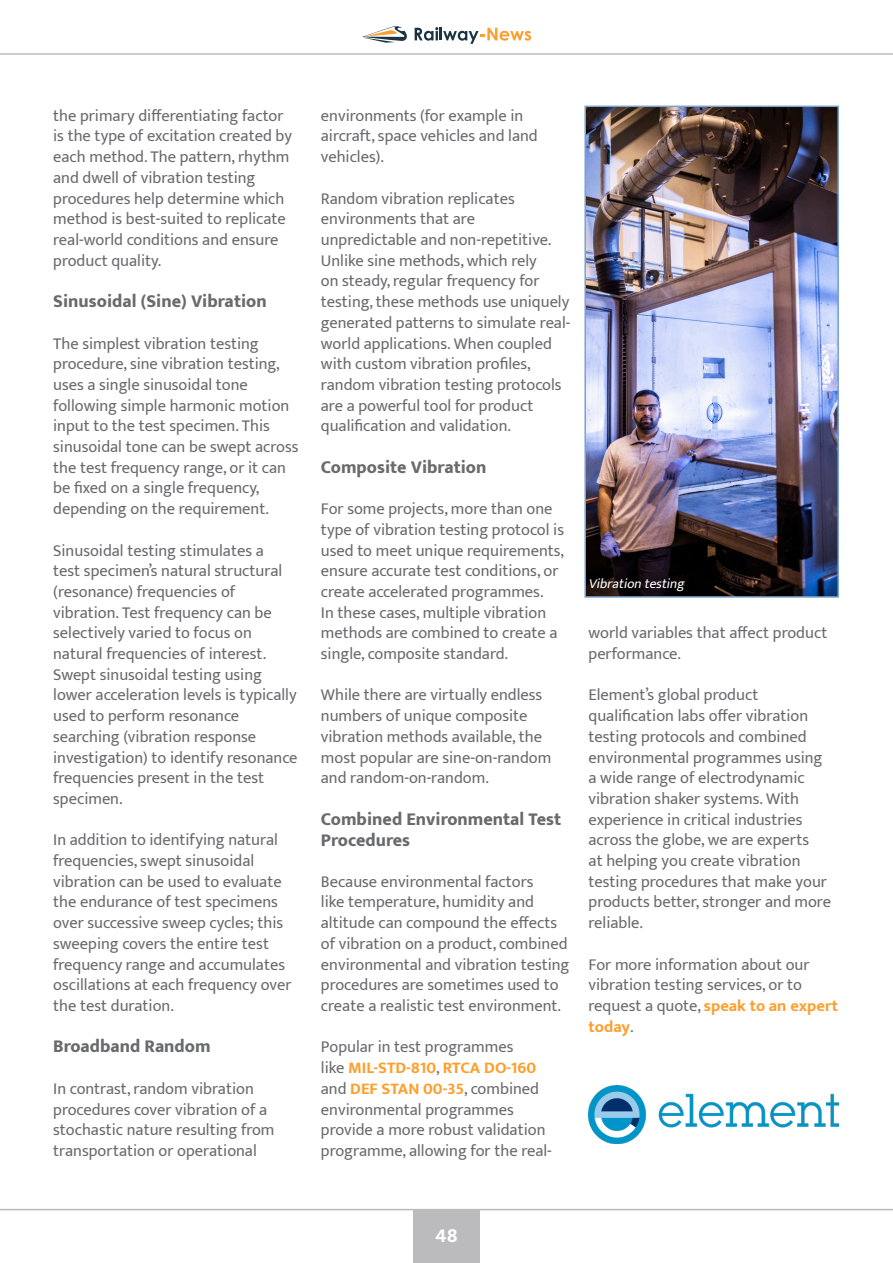
<style>
.page{position:relative;width:893px;height:1263px;background:#fff}
.page>*{position:absolute;margin:0;border:0;box-sizing:border-box;transform-origin:0 0}
.t1{font:700 21px "Mukta Mahee";color:#fff}
.t2{font:800 18px/21.6px "Mukta";color:#696a6d}
.t3{font:16.5px/20.7px "Mukta";color:#696a6d}
.t4{font:italic 13.5px "Mukta";color:#fff}
.s1{font-weight:700;color:#fe9e2b}
</style>
<div class="page">
<svg style="left:362px;top:26px;width:45px;height:17px"></svg>
<svg style="left:415px;top:27px;width:116px;height:17px"></svg>
<div style="left:413px;top:1209px;width:67px;height:54px;background:#bbbbbd"></div>
<hr style="left:0;top:1209px;width:893px;height:1px;background:#bbbbbd">
<hr style="left:0;top:53px;width:893px;height:2px;background:#bbbdbe">
<img style="left:587px;top:109px;width:249px;height:486px">
<div style="left:584px;top:106px;width:255px;height:492px;border:2px solid #79a3cd"></div>
<img style="left:589px;top:1086px;width:249px;height:57px">
<p class="t3" style="left:53px;top:105px;width:240px">the primary differentiating factor is the type of excitation created by each method. The pattern, rhythm and dwell of vibration testing procedures help determine which method is best-suited to replicate real-world conditions and ensure product quality.</p>
<p class="t2" style="left:53px;top:290px;width:215px">Sinusoidal (Sine) Vibration</p>
<p class="t3" style="left:53px;top:332px;width:247px">The simplest vibration testing procedure, sine vibration testing, uses a single sinusoidal tone following simple harmonic motion input to the test specimen. This sinusoidal tone can be swept across the test frequency range, or it can be fixed on a single frequency, depending on the requirement.</p>
<p class="t3" style="left:53px;top:539px;width:246px">Sinusoidal testing stimulates a<br>test specimen’s natural structural (resonance) frequencies of vibration. Test frequency can be selectively varied to focus on natural frequencies of interest.<br>Swept sinusoidal testing using lower acceleration levels is typically used to perform resonance searching (vibration response investigation) to identify resonance frequencies present in the test specimen.</p>
<p class="t3" style="left:53px;top:829px;width:240px">In addition to identifying natural frequencies, swept sinusoidal vibration can be used to evaluate the endurance of test specimens over successive sweep cycles; this sweeping covers the entire test frequency range and accumulates oscillations at each frequency over the test duration.</p>
<p class="t2" style="left:53px;top:1035px;width:159px">Broadband Random</p>
<p class="t3" style="left:53px;top:1078px;width:223px">In contrast, random vibration procedures cover vibration of a stochastic nature resulting from transportation or operational</p>
<p class="t3" style="left:321px;top:105px;width:218px">environments (for example in aircraft, space vehicles and land vehicles).</p>
<p class="t3" style="left:321px;top:188px;width:251px">Random vibration replicates environments that are unpredictable and non-repetitive.<br>Unlike sine methods, which rely<br>on steady, regular frequency for testing, these methods use uniquely generated patterns to simulate real&shy;world applications. When coupled with custom vibration profiles, random vibration testing protocols are a powerful tool for product qualification and validation.</p>
<p class="t2" style="left:321px;top:456px;width:167px">Composite Vibration</p>
<p class="t3" style="left:321px;top:498px;width:245px">For some projects, more than one type of vibration testing protocol is used to meet unique requirements, ensure accurate test conditions, or create accelerated programmes.<br>In these cases, multiple vibration methods are combined to create a single, composite standard.</p>
<p class="t3" style="left:321px;top:684px;width:232px">While there are virtually endless numbers of unique composite vibration methods available, the most popular are sine-on-random and random-on-random.</p>
<p class="t2" style="left:321px;top:808px;width:242px">Combined Environmental Test<br>Procedures</p>
<p class="t3" style="left:321px;top:871px;width:250px">Because environmental factors<br>like temperature, humidity and altitude can compound the effects of vibration on a product, combined environmental and vibration testing procedures are sometimes used to create a realistic test environment.</p>
<p class="t3" style="left:321px;top:1036px;width:220px">Popular in test programmes like <span class="s1">MIL-STD-810</span>, <span class="s1">RTCA DO-160 </span>and <span class="s1">DEF STAN 00-35</span>, combined environmental programmes</p>
<p class="t3" style="left:321px;top:1119px;width:226px">provide a more robust validation</p>
<p class="t3" style="left:321px;top:1140px;width:232px">programme, allowing for the real-</p>
<p class="t4" style="left:589px;top:575px;width:101px">Vibrationtesting</p>
<p class="t3" style="left:589px;top:622px;width:240px">world variables that affect product performance.</p>
<p class="t3" style="left:589px;top:684px;width:244px">Element’s global product qualification labs offer vibration testing protocols and combined environmental programmes using a wide range of electrodynamic vibration shaker systems. With experience in critical industries across the globe, we are experts<br>at helping you create vibration testing procedures that make your products better, stronger and more reliable.</p>
<p class="t3" style="left:589px;top:953px;width:251px">For more information about our vibration testing services, or to request a quote, <span class="s1">speak to an expert today</span>.</p>
<p class="t1" style="left:435px;top:1222px;width:23px">48</p>
</div>
